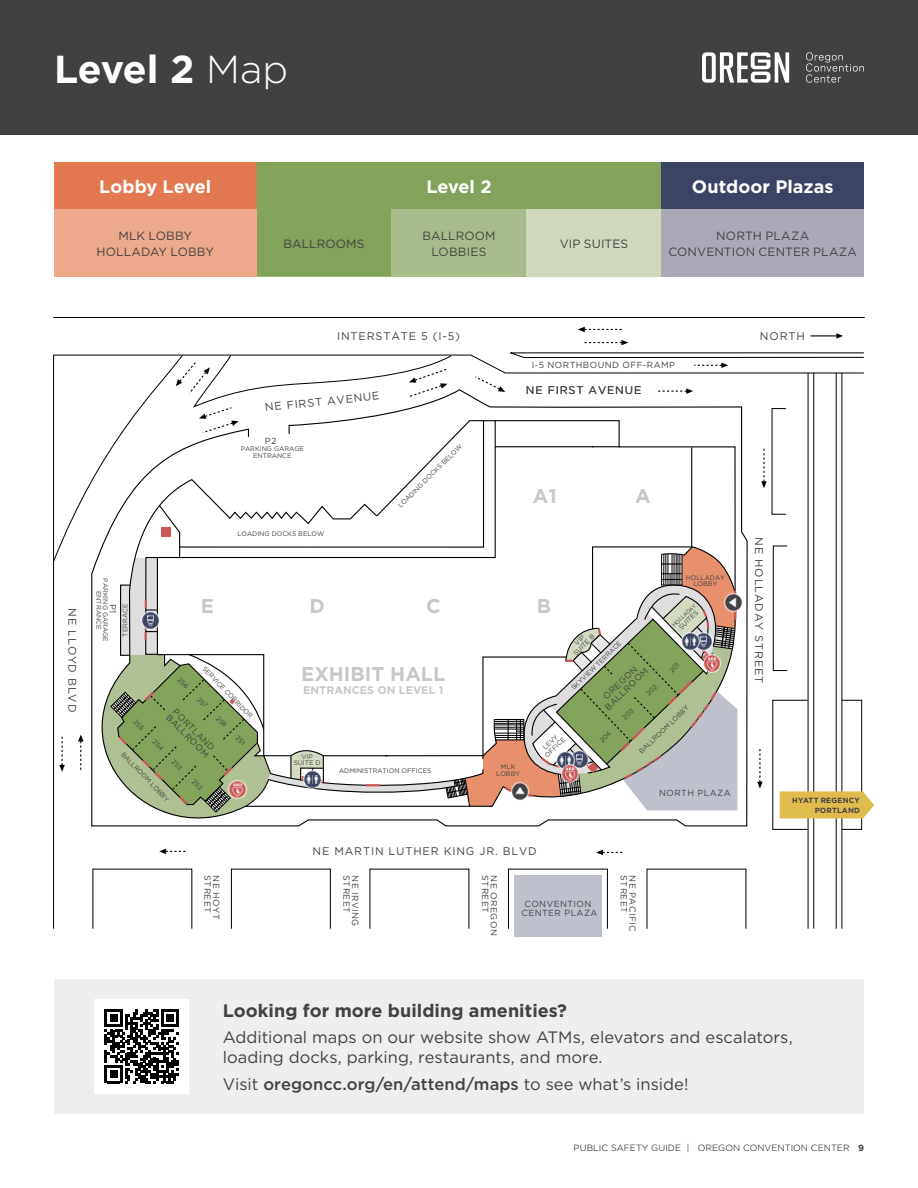
<style>
.page{position:relative;width:918px;height:1188px;background:#fff}
.page>*{position:absolute;margin:0;border:0;box-sizing:border-box;transform-origin:0 0}
.Page_Title{font:700 39px "Gotham";letter-spacing:-.02em;color:#fff}
.t1{font:700 19.8px "Gotham";color:#8b928c}
.t2{font:700 18px "Gotham";letter-spacing:.005em;color:#414142}
.t3{font:700 18px "Gotham";color:#fff}
.t4{font:16.5px/19.8px "Gotham";color:#414142}
.t5{font:500 16.5px "Gotham";letter-spacing:.005em;color:#414142}
.t6{font:12px/16.5px "Gotham";letter-spacing:.01em;color:#414142;text-align:center}
.t7{font:11.1px "Gotham";letter-spacing:.075em;color:#414142}
.t8{font:700 11.1px "Gotham";color:#8b928c}
.t9{font:10.95px "Gotham";letter-spacing:.075em;color:#414142}
.t10{font:300 9px "Gotham";letter-spacing:.01em;color:#000}
.t11{font:8.85px/8.9px "Gotham";letter-spacing:.05em;color:#414142;text-align:center}
.t12{font:700 7.5px/10.5px "Gotham";letter-spacing:.02em;color:#414142;text-align:right}
.t13{font:6.6px/6.6px "Gotham";color:#414142;text-align:center}
.t14{font:5.55px "Gotham";color:#414142}
.s1{font-weight:300}
.s2{font-weight:400}
.s3{font-weight:700;color:#414142}
</style>
<div class="page">
<div style="left:0;top:0;width:918px;height:135px;background:#414142"></div>
<svg style="left:806px;top:52px;width:58px;height:31px"></svg>
<svg style="left:702px;top:52px;width:87px;height:31px"></svg>
<svg style="left:811px;top:333px;width:32px;height:6px"></svg>
<hr style="left:53px;top:317px;width:812px;height:1px;background:#000">
<svg style="left:584px;top:340px;width:44px;height:5px"></svg>
<svg style="left:578px;top:327px;width:44px;height:5px"></svg>
<div style="left:842px;top:700px;width:20px;height:130px;border:1px solid #000"></div>
<div style="left:773px;top:700px;width:35px;height:130px;border:1px solid #000"></div>
<div style="left:231px;top:869px;width:100px;height:60px;border:1px solid #000"></div>
<svg style="left:53px;top:818px;width:322px;height:36px"></svg>
<svg style="left:375px;top:819px;width:361px;height:118px"></svg>
<div style="left:515px;top:875px;width:87px;height:61px;background:#bec1cb"></div>
<div style="left:54px;top:979px;width:810px;height:135px;background:#eeeeec"></div>
<svg style="left:94px;top:999px;width:95px;height:95px;background:#9d9d9d"></svg>
<div style="left:54px;top:162px;width:202px;height:47px;background:#e37950"></div>
<div style="left:256px;top:162px;width:406px;height:115px;background:#82a359"></div>
<div style="left:662px;top:162px;width:202px;height:47px;background:#3c4463"></div>
<div style="left:54px;top:209px;width:202px;height:68px;background:#eda98a"></div>
<div style="left:392px;top:209px;width:134px;height:68px;background:#a8bb8a"></div>
<div style="left:526px;top:209px;width:136px;height:68px;background:#d0d8be"></div>
<div style="left:662px;top:209px;width:202px;height:68px;background:#aba9b8"></div>
<svg style="left:53px;top:352px;width:821px;height:466px"></svg>
<p class="Page_Title" style="left:54px;top:43px;width:236px">Level 2 <span class="s1">Map</span></p>
<p class="t3" style="left:99px;top:175px;width:114px">Lobby Level</p>
<p class="t3" style="left:426px;top:175px;width:67px">Level 2</p>
<p class="t3" style="left:692px;top:175px;width:143px">Outdoor Plazas</p>
<p class="t6" style="left:118px;top:227px;width:75px">MLK LOBBY</p>
<p class="t6" style="left:96px;top:243px;width:119px">HOLLADAY LOBBY</p>
<p class="t6" style="left:284px;top:235px;width:82px">BALLROOMS</p>
<p class="t6" style="left:422px;top:227px;width:75px">BALLROOM<br>LOBBIES</p>
<p class="t6" style="left:560px;top:235px;width:70px">VIP SUITES</p>
<p class="t6" style="left:716px;top:227px;width:94px">NORTH PLAZA</p>
<p class="t6" style="left:668px;top:243px;width:190px">CONVENTION CENTER PLAZA</p>
<h3 class="t9" style="left:79px;top:608px;width:105px;rotate:90deg">NE LLOYD BLVD</h3>
<h3 class="t7" style="left:337px;top:329px;width:124px">INTERSTATE 5 (I-5)</h3>
<p class="t13" style="left:109px;top:578px;width:65px;rotate:90deg">PARKING GARAGE<br>ENTRANCE</p>
<p class="t13" style="left:122px;top:637px;width:34px;rotate:-90deg">TERRACE</p>
<h3 class="t11" style="left:118px;top:604px;width:11px;rotate:90deg">P1</h3>
<h3 class="t7" style="left:307px;top:396px;width:39px;rotate:-5deg">ST AV</h3>
<h3 class="t11" style="left:265px;top:437px;width:13px">P2</h3>
<p class="t13" style="left:241px;top:445px;width:65px">PARKING GARAGE<br>ENTRANCE</p>
<p class="t13" style="left:237px;top:530px;width:89px">LOADING DOCKS BELOW</p>
<p class="t13" style="left:397px;top:504px;width:85px;rotate:-45deg">LOADING DOCKS BELOW</p>
<h2 class="t1" style="left:200px;top:593px;width:15px">E</h2>
<h2 class="t1" style="left:309px;top:592px;width:17px">D</h2>
<h2 class="t1" style="left:426px;top:592px;width:16px">C</h2>
<p class="t13" style="left:206px;top:665px;width:71px;rotate:46deg">SERVICE CORRIDOR</p>
<h3 class="t11" style="left:178px;top:707px;width:56px;rotate:45deg">PORTLAND</h3>
<h3 class="t11" style="left:171px;top:713px;width:58px;rotate:45deg">BALLROOM</h3>
<p class="t13" style="left:125px;top:751px;width:67px;rotate:46deg">BALLROOM LOBBY</p>
<h2 class="t1" style="left:301px;top:661px;width:146px">EXHIBIT HALL</h2>
<h3 class="t8" style="left:303px;top:683px;width:142px">ENTRANCES ON LEVEL 1</h3>
<p class="t13" style="left:294px;top:753px;width:28px">VIP<br>SUITE D</p>
<p class="t13" style="left:339px;top:767px;width:94px">ADMINISTRATION OFFICES</p>
<h3 class="t11" style="left:532px;top:360px;width:145px">I-5 NORTHBOUND OFF-RAMP</h3>
<h3 class="t7" style="left:526px;top:383px;width:117px">NE FIRST AVENUE</h3>
<h2 class="t1" style="left:533px;top:483px;width:25px">A1</h2>
<h2 class="t1" style="left:635px;top:483px;width:17px">A</h2>
<h2 class="t1" style="left:537px;top:593px;width:16px">B</h2>
<p class="t13" style="left:686px;top:574px;width:41px">HOLLADAY<br>LOBBY</p>
<p class="t14" style="left:671px;top:623px;width:32px;rotate:-44deg">HOLLADAY</p>
<p class="t13" style="left:677px;top:626px;width:26px;rotate:-44deg">SUITES</p>
<p class="t13" style="left:496px;top:763px;width:25px">MLK<br>LOBBY</p>
<p class="t13" style="left:568px;top:647px;width:28px;rotate:-44deg">VIP<br>SUITE B</p>
<p class="t13" style="left:570px;top:686px;width:69px;rotate:-44deg">SKYVIEW TERRACE</p>
<h3 class="t11" style="left:602px;top:694px;width:45px;rotate:-44deg">OREGON</h3>
<h3 class="t11" style="left:603px;top:705px;width:58px;rotate:-44deg">BALLROOM</h3>
<p class="t13" style="left:638px;top:750px;width:67px;rotate:-44deg">BALLROOM LOBBY</p>
<p class="t13" style="left:539px;top:749px;width:27px;rotate:-44deg">LEVY<br>OFFICE</p>
<h3 class="t11" style="left:659px;top:788px;width:73px">NORTH PLAZA</h3>
<h3 class="t7" style="left:313px;top:844px;width:226px">NE MARTIN LUTHER KING JR. BLVD</h3>
<h3 class="t11" style="left:212px;top:875px;width:39px;rotate:90deg">STREET</h3>
<h3 class="t11" style="left:221px;top:875px;width:46px;rotate:90deg">NE HOYT</h3>
<h3 class="t11" style="left:351px;top:875px;width:39px;rotate:90deg">STREET</h3>
<h3 class="t11" style="left:360px;top:875px;width:53px;rotate:90deg">NE IRVING</h3>
<h3 class="t11" style="left:490px;top:875px;width:39px;rotate:90deg">STREET</h3>
<h3 class="t11" style="left:499px;top:875px;width:62px;rotate:90deg">NE OREGON</h3>
<h3 class="t11" style="left:628px;top:875px;width:39px;rotate:90deg">STREET</h3>
<h3 class="t11" style="left:637px;top:875px;width:58px;rotate:90deg">NE PACIFIC</h3>
<h3 class="t11" style="left:521px;top:899px;width:78px">CONVENTION<br>CENTER PLAZA</h3>
<h3 class="t7" style="left:760px;top:329px;width:46px">NORTH</h3>
<h3 class="t9" style="left:766px;top:537px;width:148px;rotate:90deg">NE HOLLADAY STREET</h3>
<p class="t12" style="left:792px;top:795px;width:69px">HYATT REGENCY<br>PORTLAND</p>
<p class="t2" style="left:223px;top:998px;width:346px">Looking for more building amenities?</p>
<p class="t4" style="left:223px;top:1027px;width:571px">Additional maps on our website show ATMs, elevators and escalators, loading docks, parking, restaurants, and more.</p>
<p class="t5" style="left:223px;top:1073px;width:467px"><span class="s2">Visit</span> oregoncc.org/en/attend/maps <span class="s2">to see what’s inside!</span></p>
<h3 class="t10" style="left:574px;top:1142px;width:292px">PUBLIC SAFETY GUIDE | OREGON CONVENTION CENTER <span class="s3">9</span></h3>
</div>
